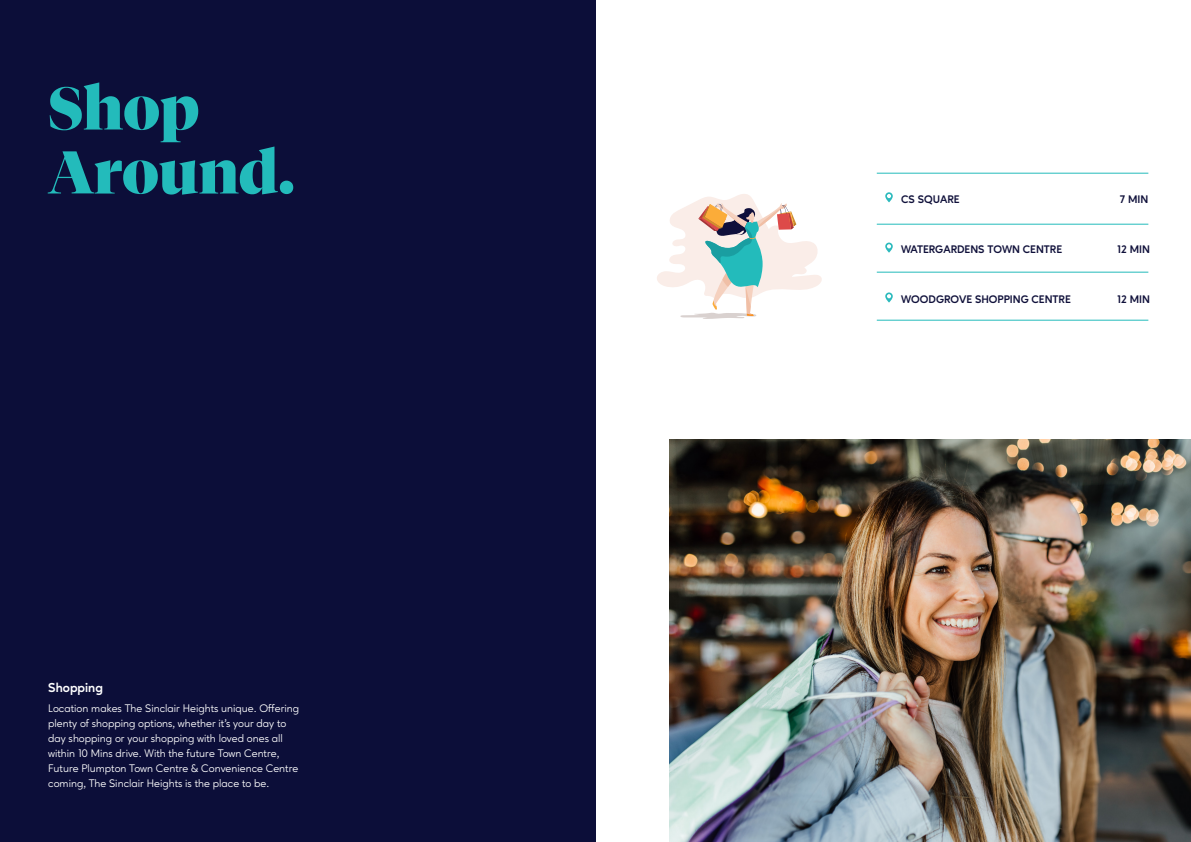
<style>
.page{position:relative;width:1191px;height:842px;background:#fff}
.page>*{position:absolute;margin:0;border:0;box-sizing:border-box;transform-origin:0 0}
.t1{font:900 60px "Tiempos Fine";color:#23bbbb}
.t2{font:700 13px "Ageo";color:#fff}
.t3{font:11px/15px "Ageo";color:#fff}
.t4{font:700 11px "Ageo";color:#0f103a}
</style>
<div class="page">
<div style="left:0;top:0;width:595px;height:842px;background:#0c0e39"></div>
<img style="left:669px;top:440px;width:522px;height:402px">
<hr style="left:876px;top:320px;width:272px;height:1px;background:#23bbbb">
<hr style="left:876px;top:224px;width:272px;height:1px;background:#23bbbb">
<hr style="left:876px;top:272px;width:272px;height:1px;background:#23bbbb">
<svg style="left:885px;top:192px;width:7px;height:10px"></svg>
<svg style="left:885px;top:243px;width:7px;height:10px"></svg>
<svg style="left:885px;top:292px;width:7px;height:10px"></svg>
<hr style="left:876px;top:173px;width:272px;height:1px;background:#23bbbb">
<svg style="left:657px;top:194px;width:165px;height:125px"></svg>
<p class="t1" style="left:48px;top:72px;width:152px">Shop</p>
<p class="t1" style="left:48px;top:136px;width:248px">Around.</p>
<p class="t2" style="left:48px;top:680px;width:56px">Shopping</p>
<p class="t3" style="left:48px;top:700px;width:252px">Location makes The Sinclair Heights unique. Offering plenty of shopping options, whether it’s your day to day shopping or your shopping with loved ones all within 10 Mins drive. With the future Town Centre, Future Plumpton Town Centre &amp; Convenience Centre coming, The Sinclair Heights is the place to be.</p>
<p class="t4" style="left:901px;top:192px;width:60px">CS SQUARE</p>
<p class="t4" style="left:1120px;top:192px;width:30px">7 MIN</p>
<p class="t4" style="left:901px;top:242px;width:163px">WATERGARDENS TOWN CENTRE</p>
<p class="t4" style="left:1117px;top:242px;width:34px">12 MIN</p>
<p class="t4" style="left:901px;top:292px;width:171px">WOODGROVE SHOPPING CENTRE</p>
<p class="t4" style="left:1117px;top:292px;width:34px">12 MIN</p>
</div>
